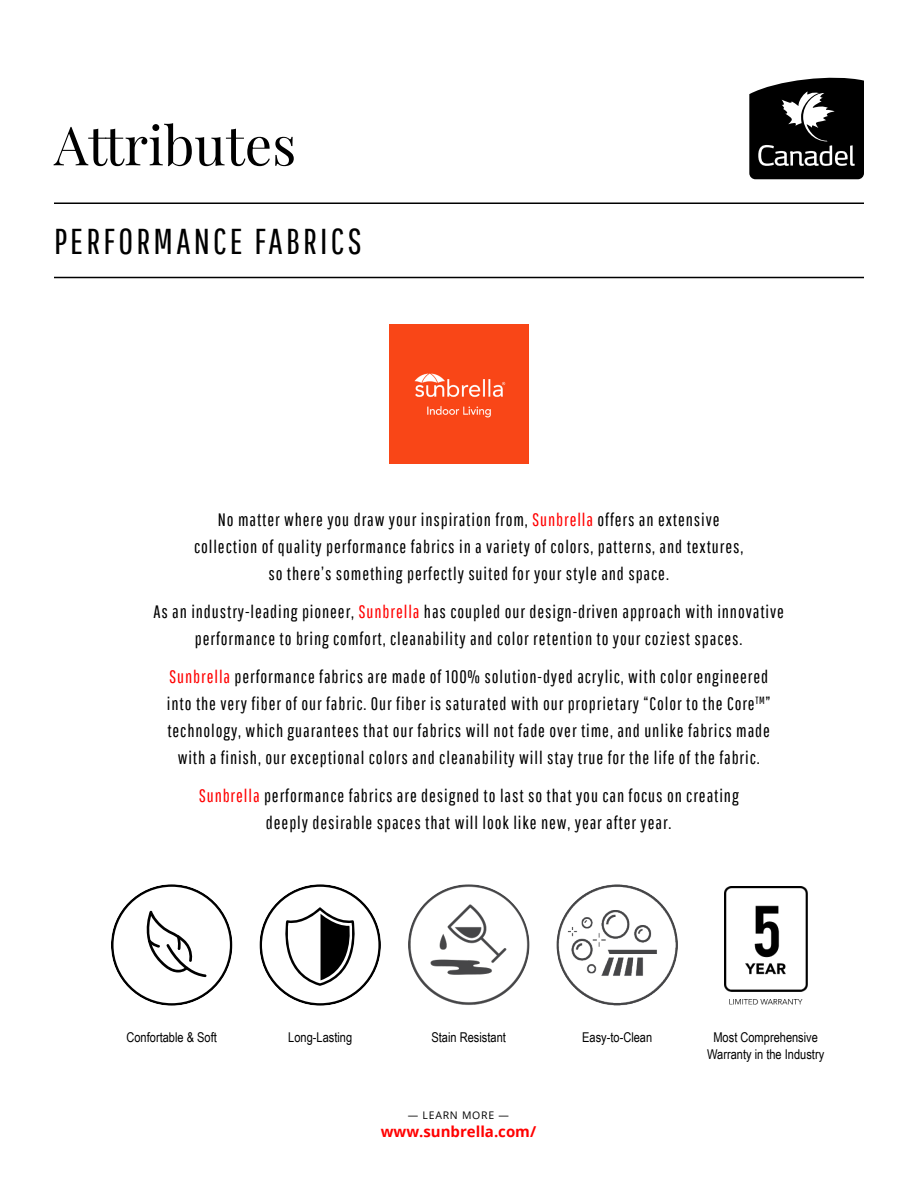
<style>
.page{position:relative;width:918px;height:1188px;background:#fff}
.page>*{position:absolute;margin:0;border:0;box-sizing:border-box;transform-origin:0 0}
.t1{font:54px "Playfair Display";color:#000}
.t2{font:36px "Pathway Gothic One";letter-spacing:.09em;color:#000}
.t3{font:18px/27px "Pathway Gothic One";letter-spacing:.05em;color:#000;text-align:center}
.t4{font:700 15px "Open Sans";color:#f00}
.t5{font:13.5px/16.2px "Arial Narrow";color:#000;text-align:center}
.t6{font:10.5px "Open Sans";letter-spacing:.07em;color:#000}
.s1{color:#f00}
</style>
<div class="page">
<svg style="left:749px;top:77px;width:115px;height:102px;background:#303030"></svg>
<hr style="left:54px;top:202px;width:810px;height:2px;background:#000">
<hr style="left:54px;top:277px;width:810px;height:1px;background:#000">
<div style="left:389px;top:324px;width:140px;height:139px;background:#f94617"></div>
<svg style="left:111px;top:884px;width:121px;height:122px"></svg>
<svg style="left:259px;top:884px;width:122px;height:122px"></svg>
<img style="left:408px;top:884px;width:121px;height:122px;border-radius:61px">
<img style="left:556px;top:884px;width:122px;height:122px;border-radius:61px">
<img style="left:724px;top:886px;width:83px;height:118px">
<h1 class="t1" style="left:54px;top:103px;width:244px">Attributes</h1>
<h2 class="t2" style="left:54px;top:220px;width:309px">PERFORMANCE FABRICS</h2>
<p class="t3" style="left:194px;top:506px;width:551px">No matter where you draw your inspiration from, <span class="s1">Sunbrella</span> offers an extensive collection of quality performance fabrics in a variety of colors, patterns, and textures, so there’s something perfectly suited for your style and space.</p>
<p class="t3" style="left:153px;top:598px;width:632px">As an industry-leading pioneer, <span class="s1">Sunbrella</span> has coupled our design-driven approach with innovative performance to bring comfort, cleanability and color retention to your coziest spaces.</p>
<p class="t3" style="left:167px;top:663px;width:605px"><span class="s1">Sunbrella</span> performance fabrics are made of 100% solution-dyed acrylic, with color engineered into the very fiber of our fabric. Our fiber is saturated with our proprietary “Color to the Core<sup>TM</sup>” technology, which guarantees that our fabrics will not fade over time, and unlike fabrics made with a finish, our exceptional colors and cleanability will stay true for the life of the fabric.</p>
<p class="t3" style="left:199px;top:781px;width:542px"><span class="s1">Sunbrella</span> performance fabrics are designed to last so that you can focus on creating deeply desirable spaces that will look like new, year after year.</p>
<p class="t5" style="left:126px;top:1029px;width:92px">Confortable &amp; Soft</p>
<p class="t5" style="left:288px;top:1029px;width:66px">Long-Lasting</p>
<p class="t5" style="left:431px;top:1029px;width:76px">Stain Resistant</p>
<p class="t5" style="left:582px;top:1029px;width:72px">Easy-to-Clean</p>
<p class="t5" style="left:707px;top:1029px;width:119px">Most Comprehensive<br>Warranty in the Industry</p>
<p class="t6" style="left:408px;top:1108px;width:103px">— LEARN MORE —</p>
<p class="t4" style="left:381px;top:1121px;width:157px">www.sunbrella.com/</p>
</div>
